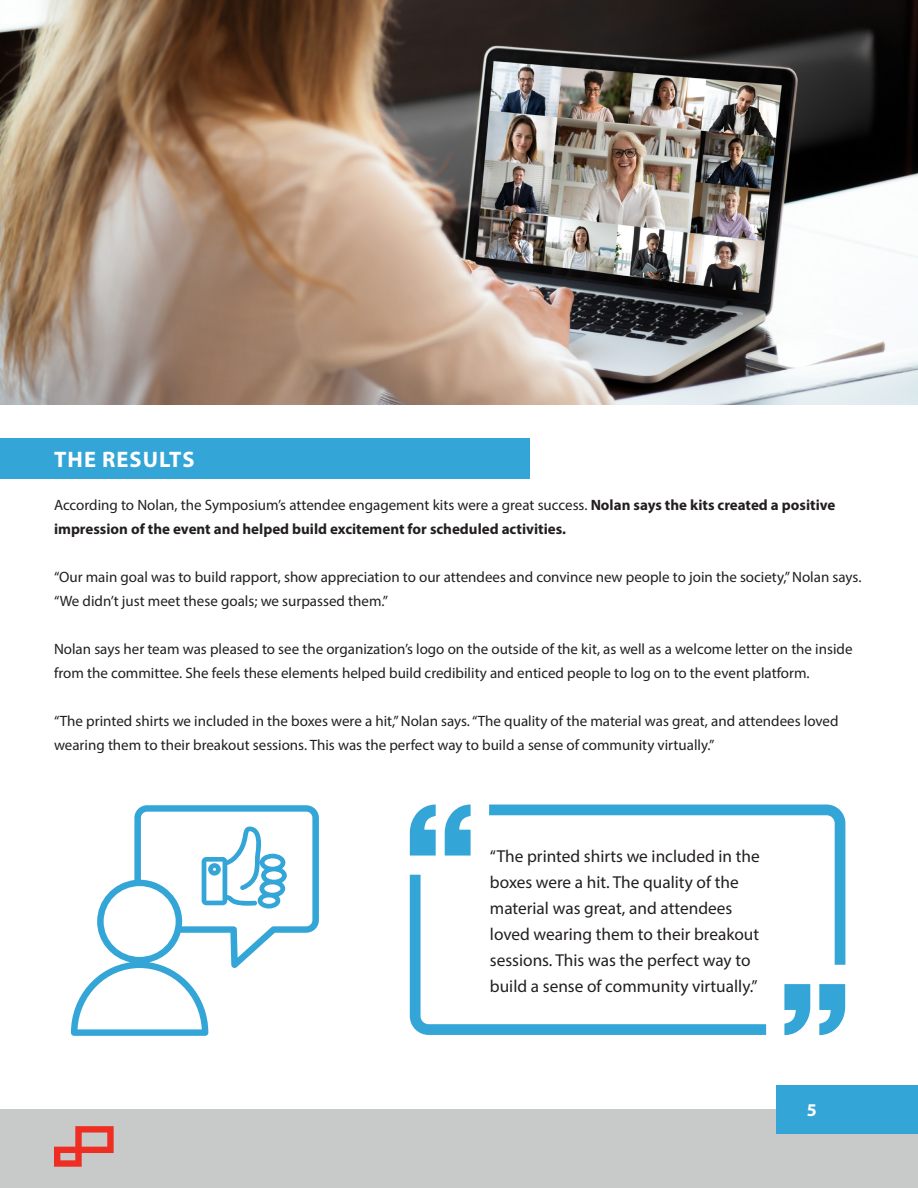
<style>
.page{position:relative;width:918px;height:1188px;background:#fff}
.page>*{position:absolute;margin:0;border:0;box-sizing:border-box;transform-origin:0 0}
.t1{font:700 22.5px "Myriad Pro";letter-spacing:.045em;color:#fff}
.t2{font:700 18px "Myriad Pro";color:#fff}
.t3{font:17.25px/26px "Myriad Pro";color:#231f20}
.t4{font:15px/24px "Myriad Pro";color:#231f20}
.t5{font:700 15px/24px "Myriad Pro";color:#231f20}
.s1{font-weight:400}
</style>
<div class="page">
<div style="left:0;top:1110px;width:918px;height:78px;background:#c8c9c9"></div>
<svg style="left:54px;top:1126px;width:60px;height:41px"></svg>
<div style="left:777px;top:1085px;width:141px;height:49px;background:#33a5d6"></div>
<div style="left:1px;top:438px;width:529px;height:41px;background:#33a5d6"></div>
<svg style="left:489px;top:805px;width:356px;height:160px"></svg>
<svg style="left:410px;top:875px;width:356px;height:160px"></svg>
<svg style="left:410px;top:805px;width:61px;height:51px"></svg>
<svg style="left:784px;top:984px;width:61px;height:51px"></svg>
<img style="left:1px;top:0;width:917px;height:405px">
<svg style="left:71px;top:805px;width:248px;height:231px"></svg>
<p class="t1" style="left:54px;top:445px;width:142px">THE RESULTS</p>
<p class="t5" style="left:54px;top:492px;width:783px"><span class="s1">According to Nolan, the Symposium’s attendee engagement kits were a great success.</span> Nolan says the kits created a positive impression of the event and helped build excitement for scheduled activities.</p>
<p class="t4" style="left:54px;top:565px;width:809px">“Our main goal was to build rapport, show appreciation to our attendees and convince new people to join the society,” Nolan says. “We didn’t just meet these goals; we surpassed them.”</p>
<p class="t4" style="left:54px;top:637px;width:800px">Nolan says her team was pleased to see the organization’s logo on the outside of the kit, as well as a welcome letter on the inside from the committee. She feels these elements helped build credibility and enticed people to log on to the event platform.</p>
<p class="t4" style="left:54px;top:709px;width:786px">“The printed shirts we included in the boxes were a hit,” Nolan says. “The quality of the material was great, and attendees loved wearing them to their breakout sessions. This was the perfect way to build a sense of community virtually.”</p>
<p class="t3" style="left:490px;top:843px;width:271px">“The printed shirts we included in the boxes were a hit. The quality of the material was great, and attendees loved wearing them to their breakout sessions. This was the perfect way to build a sense of community virtually.”</p>
<p class="t2" style="left:807px;top:1098px;width:11px">5</p>
</div>
